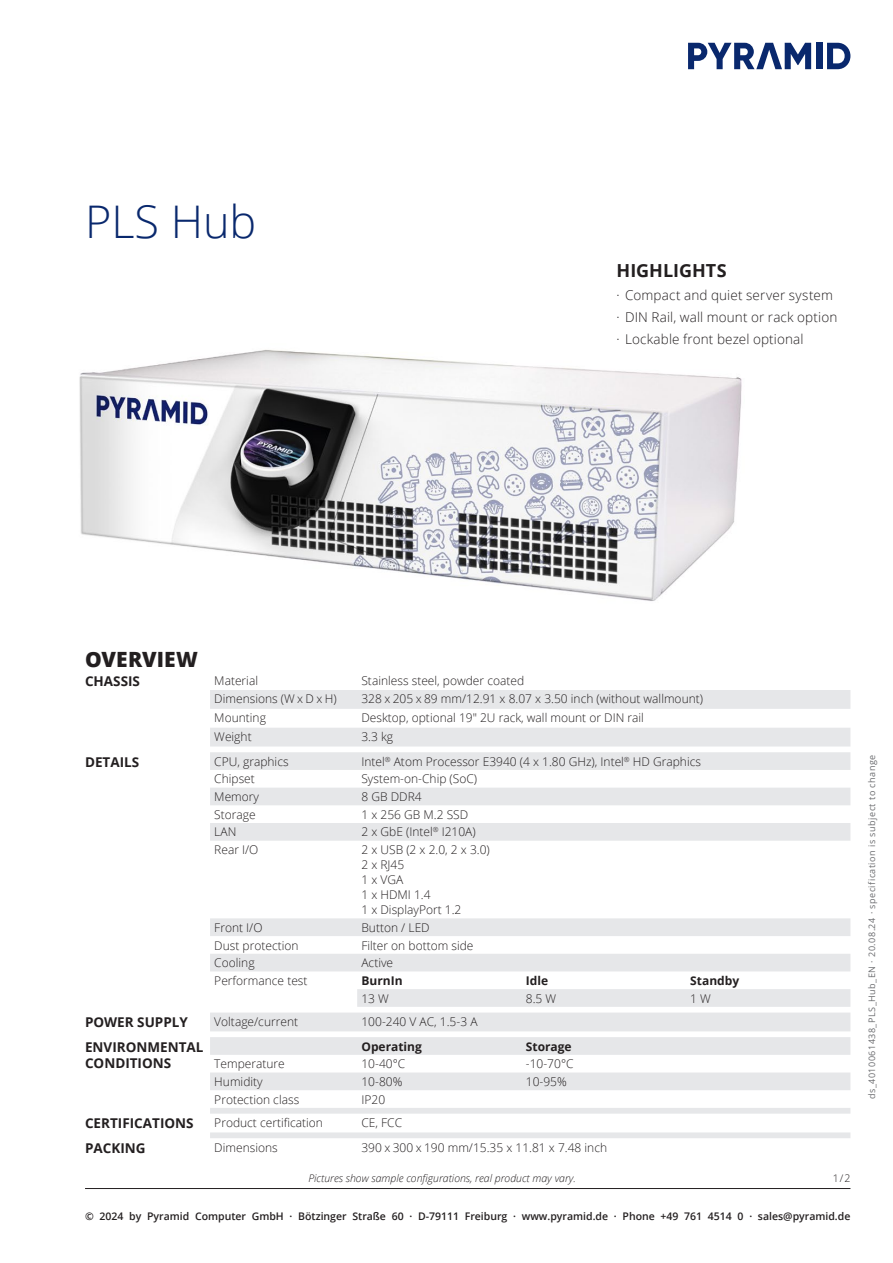
<style>
.page{position:relative;width:893px;height:1263px;background:#fff}
.page>*{position:absolute;margin:0;border:0;box-sizing:border-box;transform-origin:0 0}
.t1{font:300 45px "Open Sans";color:#09286d}
.Tabelle_PY{font:800 21px "Open Sans";letter-spacing:.01em;color:#231f20}
.HIGHLIGHTS{font:700 18px "Open Sans";color:#231f20}
.t2{font:300 13.5px "Open Sans";letter-spacing:.01em;color:#231f20}
.Spalte_links{font:700 13.5px/16.2px "Open Sans";color:#231f20}
.Tabelle_PY-2{font:300 12px/15px "Open Sans";color:#231f20}
.Tabelle_PY-3{font:700 12px "Open Sans";color:#231f20}
.t3{font:600 10.5px "Open Sans";color:#231f20}
.t4{font:italic 300 10.5px "Open Sans";color:#231f20}
.t5{font:300 10.5px "Open Sans";color:#231f20}
.t6{font:9px "Open Sans";letter-spacing:.055em;color:#6c6d70}
</style>
<div class="page">
<img style="left:79px;top:350px;width:663px;height:251px">
<svg style="left:210px;top:690px;width:640px;height:448px"></svg>
<hr style="left:85px;top:1188px;width:765px;height:1px;background:#231f20">
<svg style="left:688px;top:43px;width:123px;height:26px"></svg>
<div style="left:816px;top:43px;width:6px;height:26px;background:#09286d"></div>
<svg style="left:827px;top:43px;width:23px;height:26px"></svg>
<h1 class="t1" style="left:85px;top:191px;width:173px">PLS Hub</h1>
<p class="HIGHLIGHTS" style="left:617px;top:258px;width:111px">HIGHLIGHTS</p>
<p class="t2" style="left:617px;top:285px;width:218px">· Compact and quiet server system</p>
<p class="t2" style="left:617px;top:308px;width:222px">· DIN Rail, wall mount or rack option</p>
<p class="t2" style="left:617px;top:330px;width:188px">· Lockable front bezel optional</p>
<p class="Tabelle_PY" style="left:85px;top:643px;width:114px">OVERVIEW</p>
<p class="Spalte_links" style="left:85px;top:672px;width:57px">CHASSIS</p>
<p class="Tabelle_PY-2" style="left:214px;top:672px;width:45px">Material</p>
<p class="Tabelle_PY-2" style="left:361px;top:672px;width:164px">Stainless steel, powder coated</p>
<p class="Tabelle_PY-2" style="left:214px;top:691px;width:124px">Dimensions (W x D x H)</p>
<p class="Tabelle_PY-2" style="left:361px;top:691px;width:343px">328 x 205 x 89 mm/12.91 x 8.07 x 3.50 inch (without wallmount)</p>
<p class="Tabelle_PY-2" style="left:214px;top:710px;width:53px">Mounting</p>
<p class="Tabelle_PY-2" style="left:361px;top:710px;width:284px">Desktop, optional 19" 2U rack, wall mount or DIN rail</p>
<p class="Tabelle_PY-2" style="left:214px;top:729px;width:39px">Weight</p>
<p class="Tabelle_PY-2" style="left:361px;top:729px;width:33px">3.3 kg</p>
<p class="Spalte_links" style="left:85px;top:753px;width:56px">DETAILS</p>
<p class="Tabelle_PY-2" style="left:214px;top:753px;width:76px">CPU, graphics</p>
<p class="Tabelle_PY-2" style="left:361px;top:753px;width:341px">Intel<sup>®</sup> Atom Processor E3940 (4 x 1.80 GHz), Intel<sup>®</sup> HD Graphics</p>
<p class="Tabelle_PY-2" style="left:214px;top:771px;width:42px">Chipset</p>
<p class="Tabelle_PY-2" style="left:361px;top:771px;width:117px">System-on-Chip (SoC)</p>
<p class="Tabelle_PY-2" style="left:214px;top:789px;width:46px">Memory</p>
<p class="Tabelle_PY-2" style="left:361px;top:789px;width:62px">8 GB DDR4</p>
<p class="Tabelle_PY-2" style="left:214px;top:806px;width:43px">Storage</p>
<p class="Tabelle_PY-2" style="left:361px;top:806px;width:108px">1 x 256 GB M.2 SSD</p>
<p class="Tabelle_PY-2" style="left:214px;top:824px;width:24px">LAN</p>
<p class="Tabelle_PY-2" style="left:361px;top:824px;width:116px">2 x GbE (Intel<sup>®</sup> I210A)</p>
<p class="Tabelle_PY-2" style="left:214px;top:842px;width:46px">Rear I/O</p>
<p class="Tabelle_PY-2" style="left:361px;top:842px;width:130px">2 x USB (2 x 2.0, 2 x 3.0)<br>2 x RJ45<br>1 x VGA</p>
<p class="Tabelle_PY-2" style="left:361px;top:887px;width:71px">1 x HDMI 1.4</p>
<p class="Tabelle_PY-2" style="left:361px;top:902px;width:101px">1 x DisplayPort 1.2</p>
<p class="Tabelle_PY-2" style="left:214px;top:920px;width:50px">Front I/O</p>
<p class="Tabelle_PY-2" style="left:361px;top:920px;width:70px">Button / LED</p>
<p class="Tabelle_PY-2" style="left:214px;top:937px;width:86px">Dust protection</p>
<p class="Tabelle_PY-2" style="left:361px;top:937px;width:114px">Filter on bottom side</p>
<p class="Tabelle_PY-2" style="left:214px;top:955px;width:42px">Cooling</p>
<p class="Tabelle_PY-2" style="left:361px;top:955px;width:33px">Active</p>
<p class="Tabelle_PY-2" style="left:214px;top:973px;width:95px">Performance test</p>
<p class="Tabelle_PY-3" style="left:361px;top:972px;width:43px">BurnIn</p>
<p class="Tabelle_PY-3" style="left:526px;top:972px;width:24px">Idle</p>
<p class="Tabelle_PY-3" style="left:690px;top:972px;width:50px">Standby</p>
<p class="Tabelle_PY-2" style="left:361px;top:990px;width:29px">13 W</p>
<p class="Tabelle_PY-2" style="left:526px;top:990px;width:32px">8.5 W</p>
<p class="Tabelle_PY-2" style="left:690px;top:990px;width:22px">1 W</p>
<p class="Spalte_links" style="left:85px;top:1014px;width:104px">POWER SUPPLY</p>
<p class="Tabelle_PY-2" style="left:214px;top:1014px;width:85px">Voltage/current</p>
<p class="Tabelle_PY-2" style="left:361px;top:1014px;width:118px">100-240 V AC, 1.5-3 A</p>
<p class="Spalte_links" style="left:85px;top:1038px;width:120px">ENVIRONMENTAL<br>CONDITIONS</p>
<p class="Tabelle_PY-3" style="left:361px;top:1038px;width:62px">Operating</p>
<p class="Tabelle_PY-3" style="left:526px;top:1038px;width:47px">Storage</p>
<p class="Tabelle_PY-2" style="left:214px;top:1056px;width:72px">Temperature</p>
<p class="Tabelle_PY-2" style="left:361px;top:1056px;width:45px">10-40°C</p>
<p class="Tabelle_PY-2" style="left:526px;top:1056px;width:49px">-10-70°C</p>
<p class="Tabelle_PY-2" style="left:214px;top:1074px;width:50px">Humidity</p>
<p class="Tabelle_PY-2" style="left:361px;top:1074px;width:42px">10-80%</p>
<p class="Tabelle_PY-2" style="left:526px;top:1074px;width:42px">10-95%</p>
<p class="Tabelle_PY-2" style="left:214px;top:1091px;width:86px">Protection class</p>
<p class="Tabelle_PY-2" style="left:361px;top:1091px;width:25px">IP20</p>
<p class="Spalte_links" style="left:85px;top:1115px;width:110px">CERTIFICATIONS</p>
<p class="Tabelle_PY-2" style="left:214px;top:1115px;width:110px">Product certification</p>
<p class="Tabelle_PY-2" style="left:361px;top:1115px;width:42px">CE, FCC</p>
<p class="Spalte_links" style="left:85px;top:1139px;width:62px">PACKING</p>
<p class="Tabelle_PY-2" style="left:214px;top:1139px;width:65px">Dimensions</p>
<p class="Tabelle_PY-2" style="left:361px;top:1139px;width:247px">390 x 300 x 190 mm/15.35 x 11.81 x 7.48 inch</p>
<p class="t4" style="left:308px;top:1171px;width:269px">Pictures show sample configurations, real product may vary.</p>
<p class="t5" style="left:833px;top:1170px;width:19px">1/2</p>
<p class="t3" style="left:85px;top:1209px;width:767px">© 2024 by Pyramid Computer GmbH · Bötzinger Straße 60 · D-79111 Freiburg · www.pyramid.de · Phone +49 761 4514 0 · sales@pyramid.de</p>
<p class="t6" style="left:866px;top:1099px;width:346px;rotate:-90deg">ds_4010061438_PLS_Hub_EN · 20.08.24 · specification is subject to change</p>
</div>
